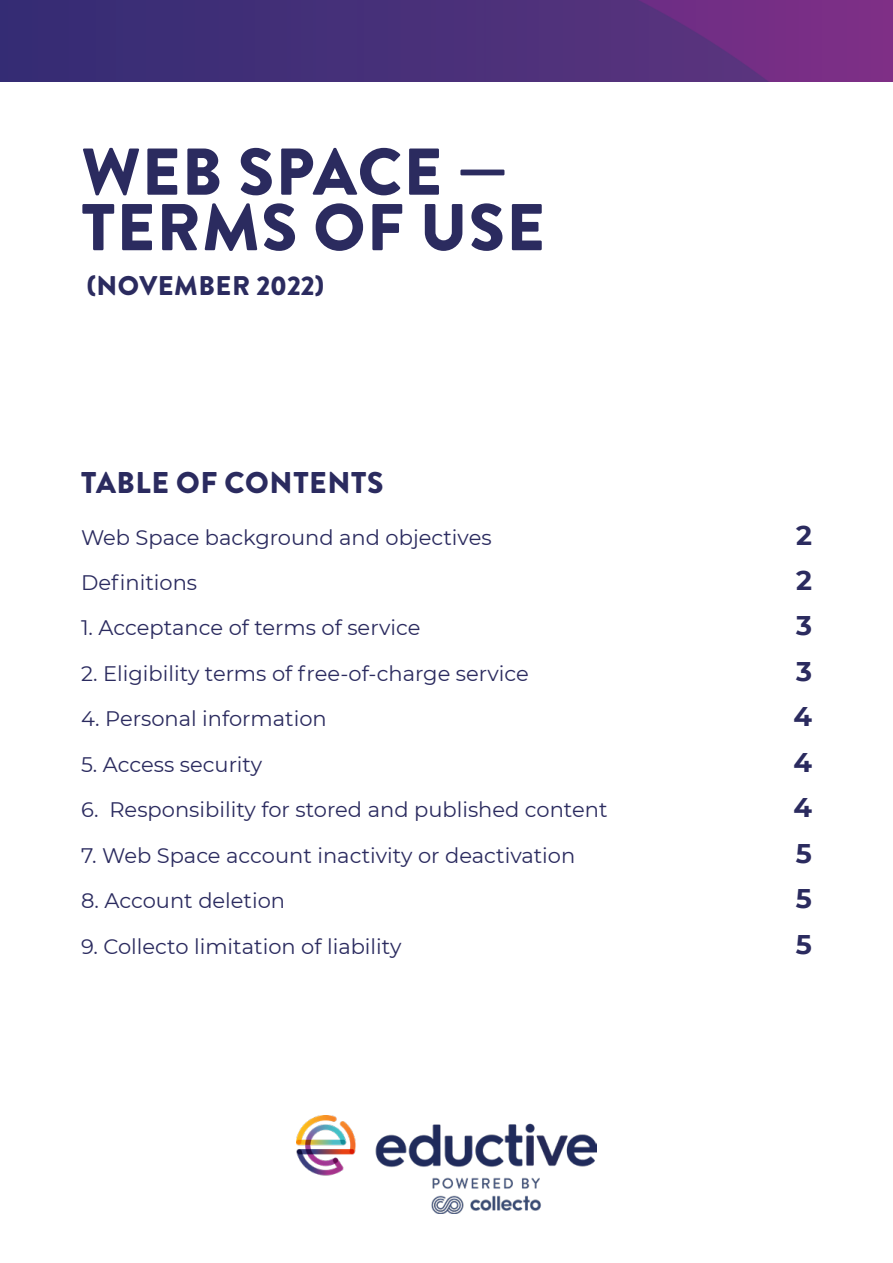
<style>
.page{position:relative;width:893px;height:1263px;background:#fff}
.page>*{position:absolute;margin:0;border:0;box-sizing:border-box;transform-origin:0 0}
.t1{font:900 66px/55.5px "Brandon Grotesque";letter-spacing:.02em;color:#2b2b5f}
.t2{font:900 30px "Brandon Grotesque";letter-spacing:.02em;color:#2b2b5f}
.t3{font:900 27px "Brandon Grotesque";letter-spacing:.02em;color:#2b2b5f}
.t4{font:700 27px "Montserrat";color:#2b2b5f}
.t5{font:21px "Montserrat";color:#2b2b5f}
</style>
<div class="page">
<img style="left:0;top:0;width:893px;height:81px">
<img style="left:297px;top:1115px;width:300px;height:98px">
<h1 class="t1" style="left:81px;top:145px;width:465px">WEB SPACE —<br>TERMS OF USE</h1>
<p class="t3" style="left:87px;top:267px;width:239px">(NOVEMBER 2022)</p>
<h2 class="t2" style="left:81px;top:462px;width:304px">TABLE OF CONTENTS</h2>
<p class="t5" style="left:81px;top:523px;width:412px">Web Space background and objectives</p>
<p class="t4" style="left:796px;top:516px;width:17px">2</p>
<p class="t5" style="left:81px;top:568px;width:118px">Definitions</p>
<p class="t4" style="left:796px;top:561px;width:17px">2</p>
<p class="t5" style="left:81px;top:613px;width:341px">1. Acceptance of terms of service</p>
<p class="t4" style="left:796px;top:606px;width:17px">3</p>
<p class="t5" style="left:81px;top:659px;width:449px">2. Eligibility terms of free-of-charge service</p>
<p class="t4" style="left:796px;top:652px;width:17px">3</p>
<p class="t5" style="left:81px;top:704px;width:247px">4. Personal information</p>
<p class="t4" style="left:793px;top:697px;width:20px">4</p>
<p class="t5" style="left:81px;top:750px;width:183px">5. Access security</p>
<p class="t4" style="left:793px;top:743px;width:20px">4</p>
<p class="t5" style="left:81px;top:795px;width:528px">6. Responsibility for stored and published content</p>
<p class="t4" style="left:793px;top:788px;width:20px">4</p>
<p class="t5" style="left:81px;top:841px;width:496px">7. Web Space account inactivity or deactivation</p>
<p class="t4" style="left:796px;top:834px;width:18px">5</p>
<p class="t5" style="left:81px;top:886px;width:206px">8. Account deletion</p>
<p class="t4" style="left:796px;top:879px;width:18px">5</p>
<p class="t5" style="left:81px;top:932px;width:322px">9. Collecto limitation of liability</p>
<p class="t4" style="left:796px;top:924px;width:18px">5</p>
</div>
